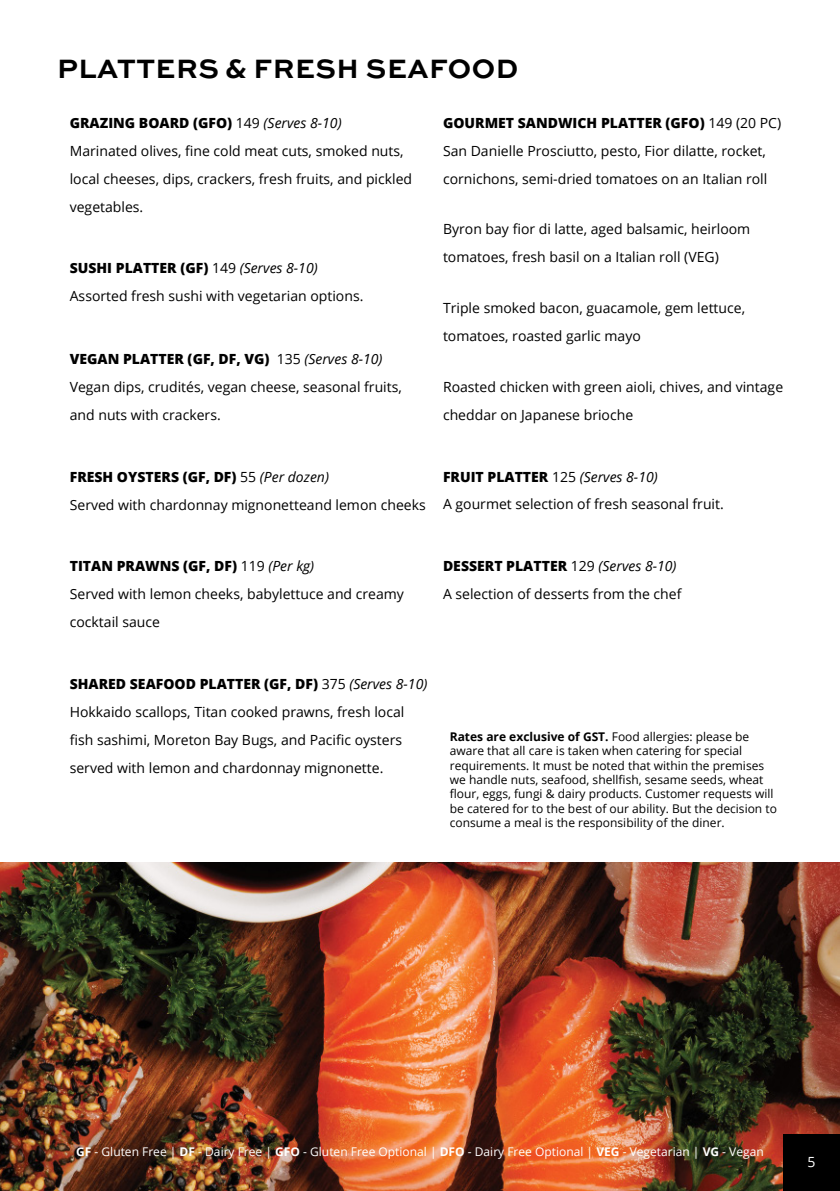
<style>
.page{position:relative;width:840px;height:1191px;background:#fff}
.page>*{position:absolute;margin:0;border:0;box-sizing:border-box;transform-origin:0 0}
.t1{font:700 28px "Sweet Sans Pro";letter-spacing:.02em;color:#000}
.t2{font:14px/28px "Open Sans";color:#000}
.t3{font:14px "Open Sans";color:#fff}
.t4{font:12px/14.4px "Open Sans";color:#000}
.t5{font:12px "Open Sans";color:#fff}
.s1{font-weight:800}
.s2{font-style:italic}
.s3{font-weight:700}
</style>
<div class="page">
<img style="left:0;top:862px;width:839px;height:329px">
<div style="left:782px;top:1134px;width:57px;height:57px;background:#000"></div>
<h1 class="t1" style="left:57px;top:57px;width:462px">PLATTERS &amp; FRESH SEAFOOD</h1>
<p class="t2" style="left:70px;top:110px;width:344px"><span class="s1">GRAZING BOARD (GFO)</span> 149 <span class="s2">(Serves 8-10)<br></span>Marinated olives, fine cold meat cuts, smoked nuts, local cheeses, dips, crackers, fresh fruits, and pickled vegetables.</p>
<p class="t2" style="left:70px;top:256px;width:295px"><span class="s1">SUSHI PLATTER (GF)</span> 149 <span class="s2">(Serves 8-10)<br></span>Assorted fresh sushi with vegetarian options.</p>
<p class="t2" style="left:70px;top:346px;width:333px"><span class="s1">VEGAN PLATTER (GF, DF, VG)</span> 135 <span class="s2">(Serves 8-10)<br></span>Vegan dips, crudités, vegan cheese, seasonal fruits, and nuts with crackers.</p>
<p class="t2" style="left:443px;top:109px;width:339px"><span class="s1">GOURMET SANDWICH PLATTER (GFO)</span> 149 (20 PC)<br>San Danielle Prosciutto, pesto, Fior dilatte, rocket, cornichons, semi-dried tomatoes on an Italian roll</p>
<p class="t2" style="left:443px;top:215px;width:308px">Byron bay fior di latte, aged balsamic, heirloom tomatoes, fresh basil on a Italian roll (VEG)</p>
<p class="t2" style="left:443px;top:294px;width:303px">Triple smoked bacon, guacamole, gem lettuce, tomatoes, roasted garlic mayo</p>
<p class="t2" style="left:443px;top:372px;width:341px">Roasted chicken with green aioli, chives, and vintage cheddar on Japanese brioche</p>
<p class="t2" style="left:70px;top:464px;width:357px"><span class="s1">FRESH OYSTERS (GF, DF)</span> 55 <span class="s2">(Per dozen)<br></span>Served with chardonnay mignonetteand lemon cheeks</p>
<p class="t2" style="left:443px;top:464px;width:282px"><span class="s1">FRUIT PLATTER</span> 125 <span class="s2">(Serves 8-10)<br></span>A gourmet selection of fresh seasonal fruit.</p>
<p class="t2" style="left:70px;top:554px;width:335px"><span class="s1">TITAN PRAWNS (GF, DF)</span> 119 <span class="s2">(Per kg)<br></span>Served with lemon cheeks, babylettuce and creamy cocktail sauce</p>
<p class="t2" style="left:443px;top:553px;width:240px"><span class="s1">DESSERT PLATTER</span> 129 <span class="s2">(Serves 8-10)<br></span>A selection of desserts from the chef</p>
<p class="t2" style="left:70px;top:671px;width:359px"><span class="s1">SHARED SEAFOOD PLATTER (GF, DF)</span> 375 <span class="s2">(Serves 8-10)<br></span>Hokkaido scallops, Titan cooked prawns, fresh local fish sashimi, Moreton Bay Bugs, and Pacific oysters served with lemon and chardonnay mignonette.</p>
<p class="t4" style="left:449px;top:729px;width:328px"><span class="s3">Rates are exclusive of GST.</span> Food allergies: please be aware that all care is taken when catering for special requirements. It must be noted that within the premises we handle nuts, seafood, shellfish, sesame seeds, wheat flour, eggs, fungi &amp; dairy products. Customer requests will be catered for to the best of our ability. But the decision to consume a meal is the responsibility of the diner.</p>
<p class="t5" style="left:76px;top:1146px;width:688px"><span class="s3">GF</span> - Gluten Free | <span class="s3">DF</span> - Dairy Free | <span class="s3">GFO</span> - Gluten Free Optional | <span class="s3">DFO</span> - Dairy Free Optional | <span class="s3">VEG</span> - Vegetarian | <span class="s3">VG</span> - Vegan</p>
<p class="t3" style="left:807px;top:1156px;width:10px">5</p>
</div>
